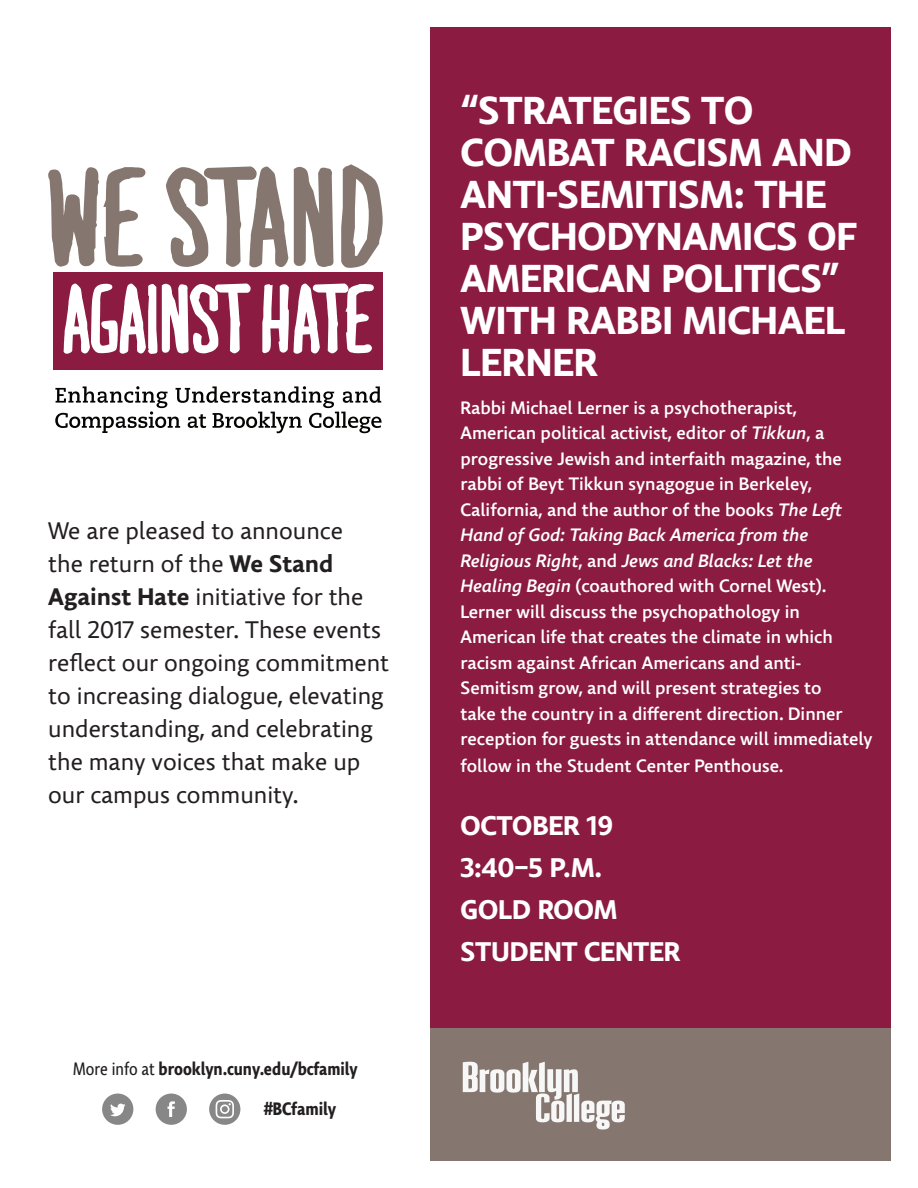
<style>
.page{position:relative;width:918px;height:1188px;background:#fff}
.page>*{position:absolute;margin:0;border:0;box-sizing:border-box;transform-origin:0 0}
.t1{font:700 39px/42px "Comenia Sans";color:#fff}
.t2{font:700 27px/42px "Comenia Sans";color:#fff}
.t3{font:24px/33px "Comenia Sans";color:#231f20}
.t4{font:500 18px/25.7px "Comenia Sans";color:#fff}
.t5{font:700 18px "Comenia Sans Cond";color:#231f20}
.s1{font-weight:700}
.s2{font-weight:400}
.s3{font-style:italic}
</style>
<div class="page">
<div style="left:53px;top:273px;width:330px;height:97px;background:#8b1b40"></div>
<svg style="left:64px;top:284px;width:187px;height:70px"></svg>
<svg style="left:262px;top:284px;width:112px;height:70px"></svg>
<svg style="left:48px;top:167px;width:97px;height:100px"></svg>
<svg style="left:166px;top:166px;width:122px;height:101px"></svg>
<svg style="left:294px;top:167px;width:39px;height:100px"></svg>
<svg style="left:341px;top:164px;width:42px;height:104px"></svg>
<svg style="left:55px;top:386px;width:327px;height:47px"></svg>
<div style="left:431px;top:27px;width:460px;height:1134px;background:#8b1b40"></div>
<div style="left:431px;top:1029px;width:460px;height:132px;background:#85776f"></div>
<svg style="left:463px;top:1062px;width:162px;height:68px"></svg>
<div style="left:156px;top:1094px;width:31px;height:31px;background:#888787;border-radius:50%"></div>
<svg style="left:168px;top:1101px;width:7px;height:16px"></svg>
<div style="left:102px;top:1094px;width:31px;height:31px;background:#888787;border-radius:50%"></div>
<svg style="left:110px;top:1104px;width:16px;height:12px"></svg>
<div style="left:209px;top:1094px;width:31px;height:31px;background:#888787;border-radius:50%"></div>
<svg style="left:216px;top:1100px;width:18px;height:18px"></svg>
<p class="t3" style="left:48px;top:515px;width:342px">We are pleased to announce<br>the return of the <span class="s1">We Stand<br>Against Hate</span> initiative for the fall 2017 semester. These events reflect our ongoing commitment to increasing dialogue, elevating understanding, and celebrating the many voices that make up our campus community.</p>
<p class="t5" style="left:73px;top:1057px;width:286px"><span class="s2">More info at</span> brooklyn.cuny.edu/bcfamily</p>
<p class="t5" style="left:264px;top:1097px;width:74px">#BCfamily</p>
<h1 class="t1" style="left:461px;top:91px;width:398px">“STRATEGIES TO<br>COMBAT RACISM AND<br>ANTI-SEMITISM: THE<br>PSYCHODYNAMICS OF<br>AMERICAN POLITICS”<br>WITH RABBI MICHAEL<br>LERNER</h1>
<p class="t4" style="left:461px;top:395px;width:414px">Rabbi Michael Lerner is a psychotherapist, American political activist, editor of <span class="s3">Tikkun</span>, a progressive Jewish and interfaith magazine, the rabbi of Beyt Tikkun synagogue in Berkeley, California, and the author of the books <span class="s3">The Left Hand of God: Taking Back America from the Religious Right</span>, and <span class="s3">Jews and Blacks: Let the Healing Begin</span> (coauthored with Cornel West).<br>Lerner will discuss the psychopathology in American life that creates the climate in which racism against African Americans and anti-Semitism grow, and will present strategies to<br>take the country in a different direction. Dinner reception for guests in attendance will immediately follow in the Student Center Penthouse.</p>
<h2 class="t2" style="left:461px;top:806px;width:221px">OCTOBER 19<br>3:40–5 P.M.<br>GOLD ROOM<br>STUDENT CENTER</h2>
</div>
